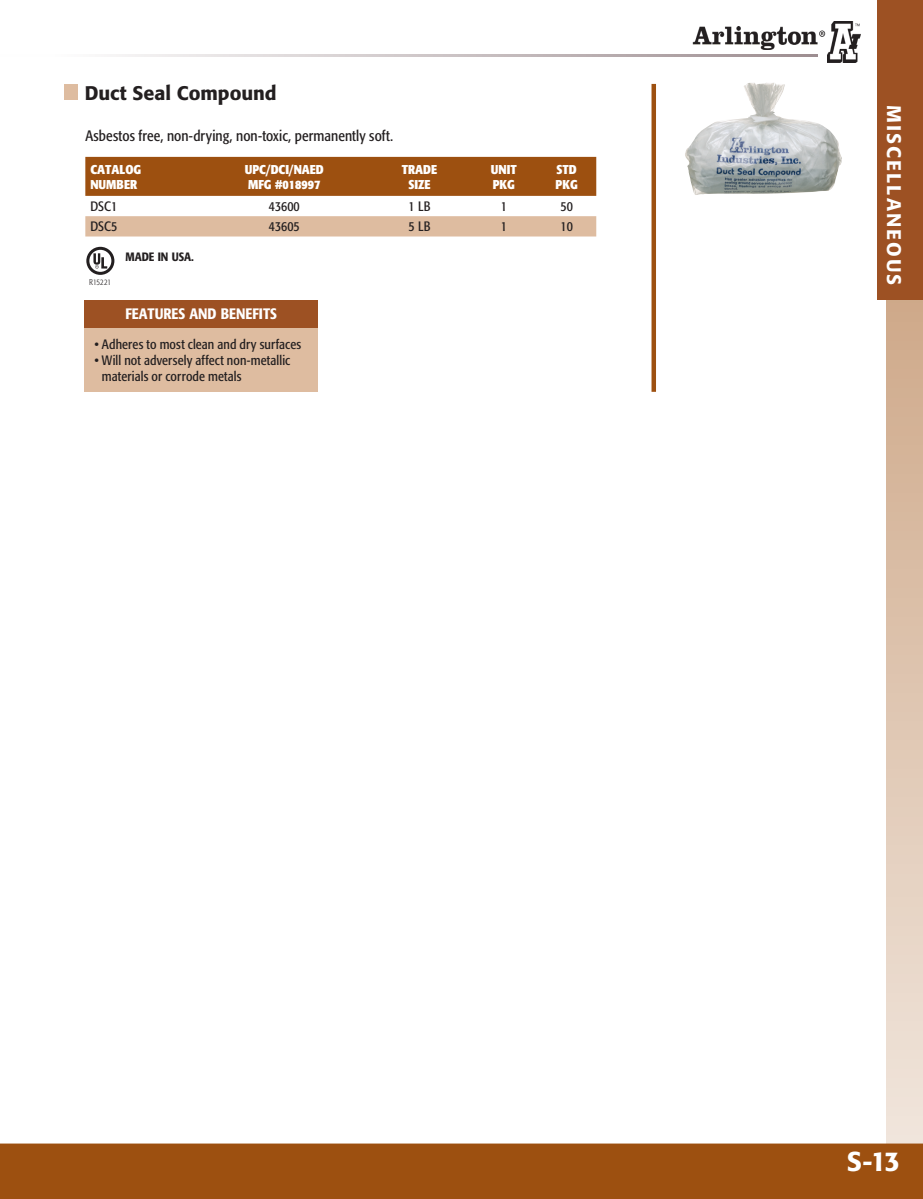
<style>
.page{position:relative;width:923px;height:1199px;background:#fff}
.page>*{position:absolute;margin:0;border:0;box-sizing:border-box;transform-origin:0 0}
.t1{font:500 27px "Formata";color:#fff}
.t2{font:500 19.5px "Formata";color:#231f20}
.t3{font:500 19.5px "Formata";letter-spacing:.105em;color:#fff}
.t4{font:condensed 15px "Formata";letter-spacing:.005em;color:#231f20}
.t5{font:500 condensed 15px "Formata";color:#fff}
.t6{font:condensed 13.5px/16.2px "Formata";letter-spacing:.01em;color:#231f20}
.t7{font:700 condensed 12.75px "Formata";color:#fff}
.t8{font:500 condensed 12px "Formata";color:#231f20}
.t9{font:300 condensed 8.25px "Formata";color:#231f20}
</style>
<div class="page">
<div style="left:886px;top:297px;width:36px;height:901px;background:linear-gradient(to bottom,#cfa989,#f3e9e1)"></div>
<div style="left:877px;top:0;width:45px;height:300px;background:#9d5123"></div>
<hr style="left:4px;top:55px;width:813px;height:2px;background:#9c8c8f">
<img style="left:827px;top:21px;width:33px;height:41px">
<img style="left:692px;top:27px;width:133px;height:22px">
<div style="left:0;top:1143px;width:922px;height:55px;background:#9d5010"></div>
<div style="left:85px;top:327px;width:233px;height:65px;background:#debca0"></div>
<div style="left:85px;top:300px;width:233px;height:27px;background:#9d5123"></div>
<img style="left:685px;top:83px;width:157px;height:112px">
<div style="left:85px;top:157px;width:511px;height:39px;background:#9d5010"></div>
<div style="left:85px;top:216px;width:511px;height:20px;background:#debca0"></div>
<svg style="left:86px;top:247px;width:28px;height:28px"></svg>
<div style="left:64px;top:84px;width:14px;height:16px;background:#debca0"></div>
<div style="left:651px;top:84px;width:5px;height:308px;background:#9d5010"></div>
<p class="t2" style="left:85px;top:81px;width:193px">Duct Seal Compound</p>
<p class="t4" style="left:85px;top:127px;width:309px">Asbestos free, non-drying, non-toxic, permanently soft.</p>
<p class="t7" style="left:90px;top:161px;width:52px">CATALOG</p>
<p class="t7" style="left:90px;top:177px;width:48px">NUMBER</p>
<p class="t7" style="left:245px;top:161px;width:81px">UPC/DCI/NAED</p>
<p class="t7" style="left:248px;top:177px;width:74px">MFG #018997</p>
<p class="t7" style="left:402px;top:161px;width:37px">TRADE</p>
<p class="t7" style="left:408px;top:177px;width:24px">SIZE</p>
<p class="t7" style="left:491px;top:161px;width:27px">UNIT</p>
<p class="t7" style="left:492px;top:177px;width:24px">PKG</p>
<p class="t7" style="left:556px;top:161px;width:22px">STD</p>
<p class="t7" style="left:555px;top:177px;width:24px">PKG</p>
<p class="t6" style="left:90px;top:198px;width:28px">DSC1</p>
<p class="t6" style="left:269px;top:198px;width:32px">43600</p>
<p class="t6" style="left:408px;top:198px;width:23px">1 LB</p>
<p class="t6" style="left:501px;top:198px;width:8px">1</p>
<p class="t6" style="left:560px;top:198px;width:14px">50</p>
<p class="t6" style="left:90px;top:219px;width:28px">DSC5</p>
<p class="t6" style="left:269px;top:219px;width:32px">43605</p>
<p class="t6" style="left:408px;top:219px;width:23px">5 LB</p>
<p class="t6" style="left:501px;top:219px;width:8px">1</p>
<p class="t6" style="left:560px;top:219px;width:14px">10</p>
<p class="t9" style="left:89px;top:277px;width:23px">R15221</p>
<p class="t8" style="left:125px;top:250px;width:70px">MADE IN USA.</p>
<p class="t5" style="left:125px;top:304px;width:153px">FEATURES AND BENEFITS</p>
<p class="t6" style="left:94px;top:336px;width:208px">• Adheres to most clean and dry surfaces</p>
<p class="t6" style="left:102px;top:352px;width:190px;text-indent:-8px">• Will not adversely affect non-metallic materials or corrode metals</p>
<h2 class="t3" style="left:906px;top:105px;width:181px;rotate:90deg">MISCELLANEOUS</h2>
<h1 class="t1" style="left:846px;top:1145px;width:55px">S-13</h1>
</div>
